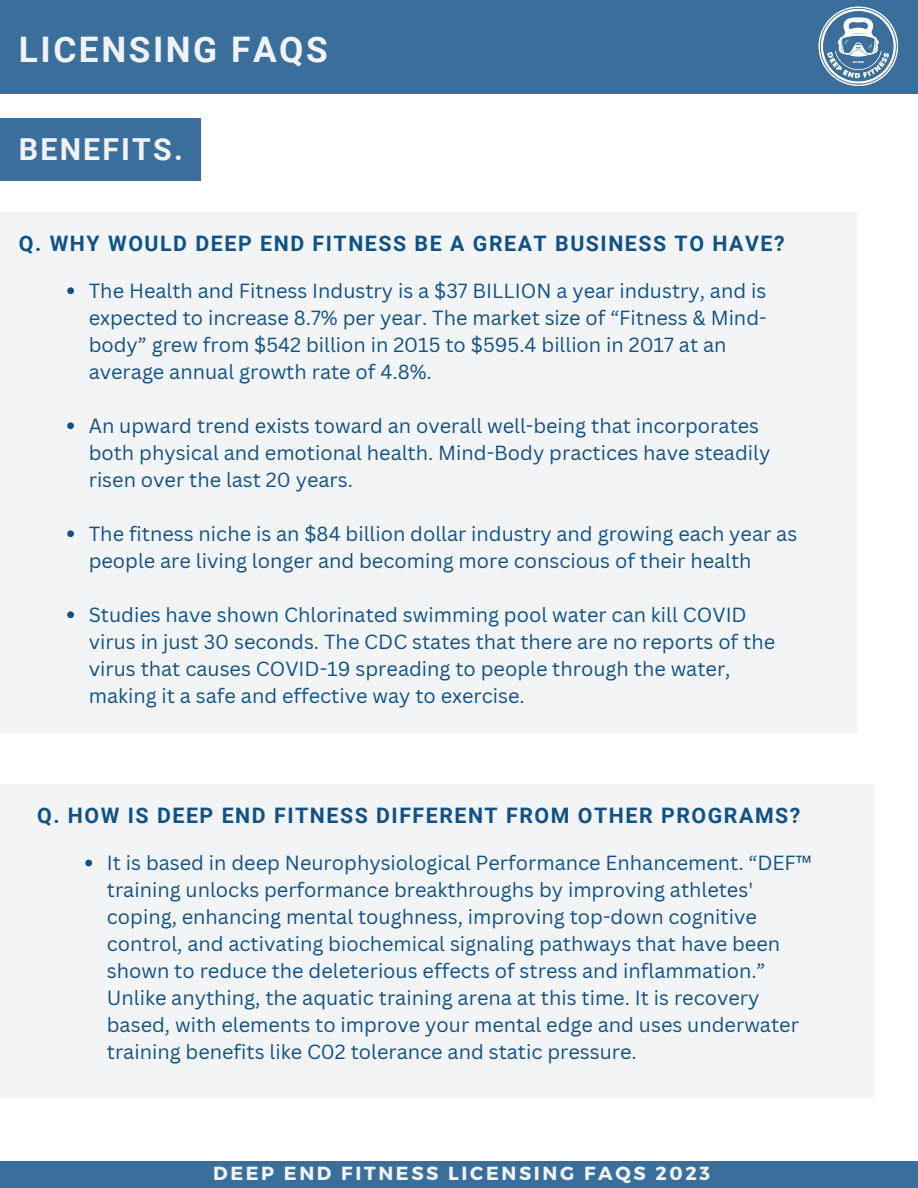
<style>
.page{position:relative;width:918px;height:1188px;background:#fff}
.page>*{position:absolute;margin:0;border:0;box-sizing:border-box;transform-origin:0 0}
.t1{font:700 35.25px "Roboto";letter-spacing:.07em;color:#f1f2f3}
.t2{font:700 30.3px "Roboto";letter-spacing:.07em;color:#f1f2f3}
.t3{font:700 21.3px "Roboto";letter-spacing:.07em;color:#105286}
.t4{font:19.95px/27px "Canva Sans";color:#105286}
.t5{font:700 19.05px "Montserrat";letter-spacing:.14em;color:#f1f2f3}
</style>
<div class="page">
<div style="left:0;top:0;width:918px;height:93px;background:#396f9a"></div>
<img style="left:818px;top:6px;width:81px;height:80px">
<div style="left:0;top:119px;width:200px;height:62px;background:#396f9a"></div>
<div style="left:0;top:213px;width:857px;height:521px;background:#f1f2f3"></div>
<svg style="left:67px;top:287px;width:7px;height:7px"></svg>
<svg style="left:67px;top:422px;width:7px;height:7px"></svg>
<svg style="left:67px;top:530px;width:7px;height:7px"></svg>
<svg style="left:67px;top:611px;width:7px;height:7px"></svg>
<div style="left:1px;top:785px;width:874px;height:312px;background:#f1f2f3"></div>
<svg style="left:85px;top:860px;width:7px;height:6px"></svg>
<div style="left:0;top:1161px;width:918px;height:27px;background:#396f9a"></div>
<h1 class="t1" style="left:19px;top:29px;width:310px">LICENSING FAQS</h1>
<h2 class="t2" style="left:19px;top:132px;width:165px">BENEFITS.</h2>
<p class="t3" style="left:19px;top:231px;width:767px">Q. WHY WOULD DEEP END FITNESS BE A GREAT BUSINESS TO HAVE?</p>
<p class="t4" style="left:89px;top:276px;width:679px">The Health and Fitness Industry is a $37 BILLION a year industry, and is expected to increase 8.7% per year. The market size of “Fitness &amp; Mind&shy;body” grew from $542 billion in 2015 to $595.4 billion in 2017 at an average annual growth rate of 4.8%.</p>
<p class="t4" style="left:89px;top:411px;width:683px">An upward trend exists toward an overall well-being that incorporates both physical and emotional health. Mind-Body practices have steadily risen over the last 20 years.</p>
<p class="t4" style="left:89px;top:519px;width:710px">The fitness niche is an $84 billion dollar industry and growing each year as people are living longer and becoming more conscious of their health</p>
<p class="t4" style="left:89px;top:600px;width:688px">Studies have shown Chlorinated swimming pool water can kill COVID virus in just 30 seconds. The CDC states that there are no reports of the virus that causes COVID-19 spreading to people through the water, making it a safe and effective way to exercise.</p>
<p class="t3" style="left:37px;top:803px;width:765px">Q. HOW IS DEEP END FITNESS DIFFERENT FROM OTHER PROGRAMS?</p>
<p class="t4" style="left:107px;top:848px;width:707px">It is based in deep Neurophysiological Performance Enhancement. “DEF™ training unlocks performance breakthroughs by improving athletes' coping, enhancing mental toughness, improving top-down cognitive control, and activating biochemical signaling pathways that have been shown to reduce the deleterious effects of stress and inflammation.” Unlike anything, the aquatic training arena at this time. It is recovery based, with elements to improve your mental edge and uses underwater training benefits like C02 tolerance and static pressure.</p>
<p class="t5" style="left:213px;top:1161px;width:498px">DEEP END FITNESS LICENSING FAQS 2023</p>
</div>
